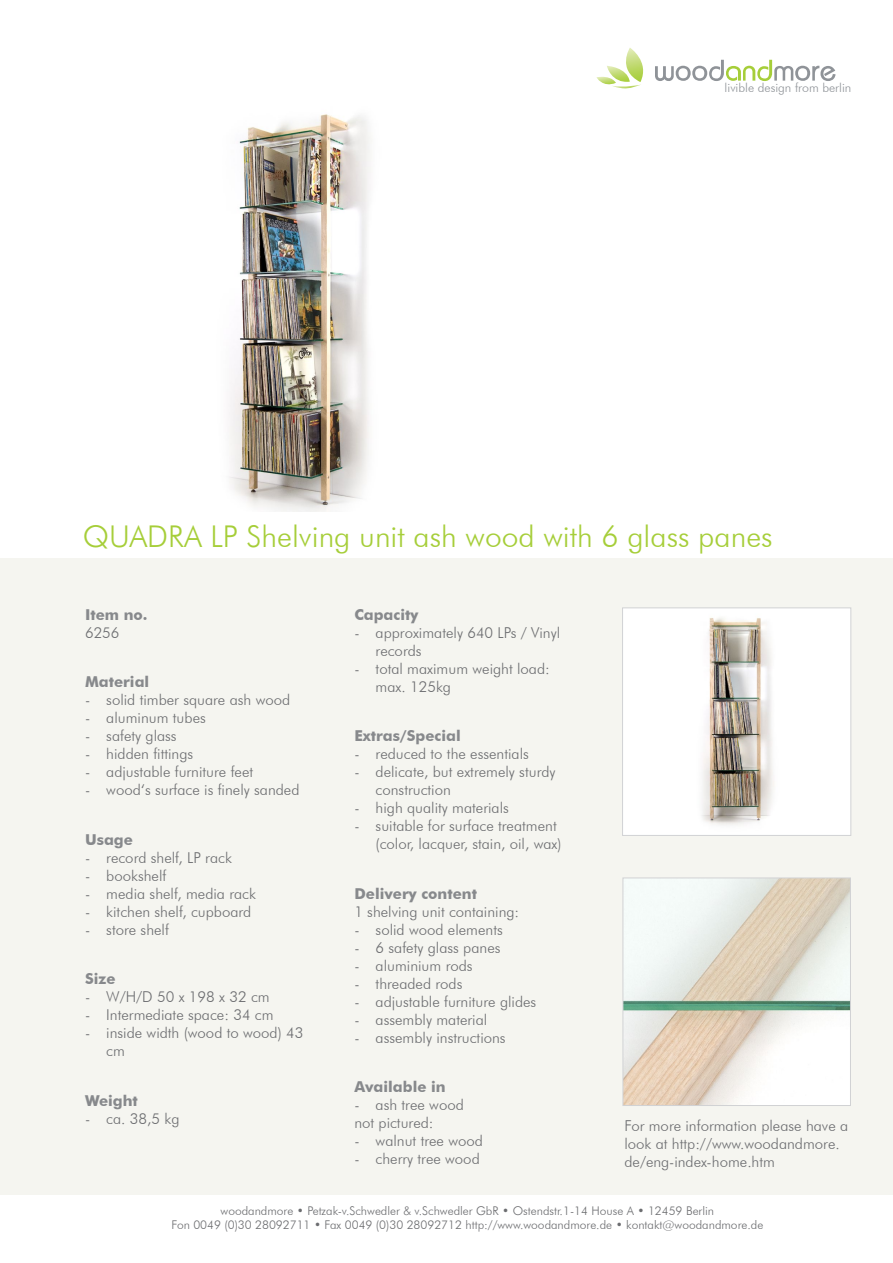
<style>
.page{position:relative;width:893px;height:1263px;background:#fff}
.page>*{position:absolute;margin:0;border:0;box-sizing:border-box;transform-origin:0 0}
.Überschrift_Produktn{font:300 30px "Futura BT";color:#a6ce39}
.Aufzählung_Fließtext{font:300 15px/18px "Futura BT";color:#6c6d70}
.Fließtext{font:300 15px/18px "Futura BT";color:#6c6d70}
.Überschrift{font:700 15px "Futura BT";color:#87898c}
.t1{font:300 12.45px "Futura BT";color:#8f9398}
.Fusszeile{font:300 12px "Futura BT";color:#6c6d70}
</style>
<div class="page">
<div style="left:0;top:558px;width:893px;height:636px;background:#f5f5f0"></div>
<svg style="left:596px;top:48px;width:239px;height:41px"></svg>
<svg style="left:622px;top:877px;width:229px;height:229px"></svg>
<svg style="left:622px;top:607px;width:230px;height:229px"></svg>
<img style="left:229px;top:114px;width:141px;height:397px">
<p class="t1" style="left:725px;top:80px;width:128px">livible design from berlin</p>
<p class="Überschrift_Produktn" style="left:83px;top:518px;width:691px">QUADRA LP Shelving unit ash wood with 6 glass panes</p>
<p class="Überschrift" style="left:85px;top:605px;width:64px">Item no.</p>
<p class="Fließtext" style="left:85px;top:623px;width:36px">6256</p>
<p class="Überschrift" style="left:85px;top:673px;width:66px">Material</p>
<p class="Aufzählung_Fließtext" style="left:85px;top:691px;width:207px">- solid timber square ash wood</p>
<p class="Aufzählung_Fließtext" style="left:85px;top:709px;width:122px">- aluminum tubes</p>
<p class="Aufzählung_Fließtext" style="left:85px;top:727px;width:93px">- safety glass</p>
<p class="Aufzählung_Fließtext" style="left:85px;top:745px;width:110px">- hidden fittings</p>
<p class="Aufzählung_Fließtext" style="left:85px;top:763px;width:170px">- adjustable furniture feet</p>
<p class="Aufzählung_Fließtext" style="left:85px;top:781px;width:216px">- wood‘s surface is finely sanded</p>
<p class="Überschrift" style="left:85px;top:830px;width:49px">Usage</p>
<p class="Aufzählung_Fließtext" style="left:85px;top:848px;width:148px">- record shelf, LP rack</p>
<p class="Aufzählung_Fließtext" style="left:85px;top:866px;width:83px">- bookshelf</p>
<p class="Aufzählung_Fließtext" style="left:85px;top:884px;width:172px">- media shelf, media rack</p>
<p class="Aufzählung_Fließtext" style="left:85px;top:902px;width:168px">- kitchen shelf, cupboard</p>
<p class="Aufzählung_Fließtext" style="left:85px;top:920px;width:85px">- store shelf</p>
<p class="Überschrift" style="left:85px;top:970px;width:32px">Size</p>
<p class="Aufzählung_Fließtext" style="left:85px;top:988px;width:186px">- W/H/D 50 x 198 x 32 cm</p>
<p class="Aufzählung_Fließtext" style="left:85px;top:1006px;width:190px">- Intermediate space: 34 cm</p>
<p class="Aufzählung_Fließtext" style="left:106px;top:1024px;width:199px;text-indent:-21px">- inside width (wood to wood) 43 cm</p>
<p class="Überschrift" style="left:85px;top:1091px;width:54px">Weight</p>
<p class="Aufzählung_Fließtext" style="left:85px;top:1109px;width:96px">- ca. 38,5 kg</p>
<p class="Überschrift" style="left:354px;top:605px;width:65px">Capacity</p>
<p class="Aufzählung_Fließtext" style="left:376px;top:623px;width:186px;text-indent:-21px">- approximately 640 LPs / Vinyl records</p>
<p class="Aufzählung_Fließtext" style="left:376px;top:659px;width:176px;text-indent:-21px">- total maximum weight load: max. 125kg</p>
<p class="Überschrift" style="left:354px;top:727px;width:108px">Extras/Special</p>
<p class="Aufzählung_Fließtext" style="left:354px;top:745px;width:176px">- reduced to the essentials</p>
<p class="Aufzählung_Fließtext" style="left:376px;top:763px;width:181px;text-indent:-21px">- delicate, but extremely sturdy construction</p>
<p class="Aufzählung_Fließtext" style="left:354px;top:799px;width:156px">- high quality materials</p>
<p class="Aufzählung_Fließtext" style="left:376px;top:817px;width:187px;text-indent:-21px">- suitable for surface treatment (color, lacquer, stain, oil, wax)</p>
<p class="Überschrift" style="left:354px;top:884px;width:124px">Delivery content</p>
<p class="Fließtext" style="left:354px;top:902px;width:166px">1 shelving unit containing:</p>
<p class="Aufzählung_Fließtext" style="left:354px;top:920px;width:150px">- solid wood elements</p>
<p class="Aufzählung_Fließtext" style="left:354px;top:938px;width:148px">- 6 safety glass panes</p>
<p class="Aufzählung_Fließtext" style="left:354px;top:956px;width:120px">- aluminium rods</p>
<p class="Aufzählung_Fließtext" style="left:354px;top:974px;width:110px">- threaded rods</p>
<p class="Aufzählung_Fließtext" style="left:354px;top:992px;width:183px">- adjustable furniture glides</p>
<p class="Aufzählung_Fließtext" style="left:354px;top:1010px;width:134px">- assembly material</p>
<p class="Aufzählung_Fließtext" style="left:354px;top:1028px;width:153px">- assembly instructions</p>
<p class="Überschrift" style="left:354px;top:1078px;width:93px">Available in</p>
<p class="Aufzählung_Fließtext" style="left:354px;top:1096px;width:111px">- ash tree wood</p>
<p class="Fließtext" style="left:354px;top:1114px;width:81px">not pictured:</p>
<p class="Aufzählung_Fließtext" style="left:354px;top:1132px;width:130px">- walnut tree wood</p>
<p class="Aufzählung_Fließtext" style="left:354px;top:1150px;width:127px">- cherry tree wood</p>
<p class="Fließtext" style="left:624px;top:1116px;width:225px">For more information please have a look at http://www.woodandmore. de/eng-index-home.htm</p>
<p class="Fusszeile" style="left:221px;top:1203px;width:495px">woodandmore • Petzak-v.Schwedler &amp; v.Schwedler GbR • Ostendstr.1-14 House A • 12459 Berlin</p>
<p class="Fusszeile" style="left:171px;top:1218px;width:593px">Fon 0049 (0)30 28092711 • Fax 0049 (0)30 28092712 http://www.woodandmore.de • kontakt@woodandmore.de</p>
</div>
